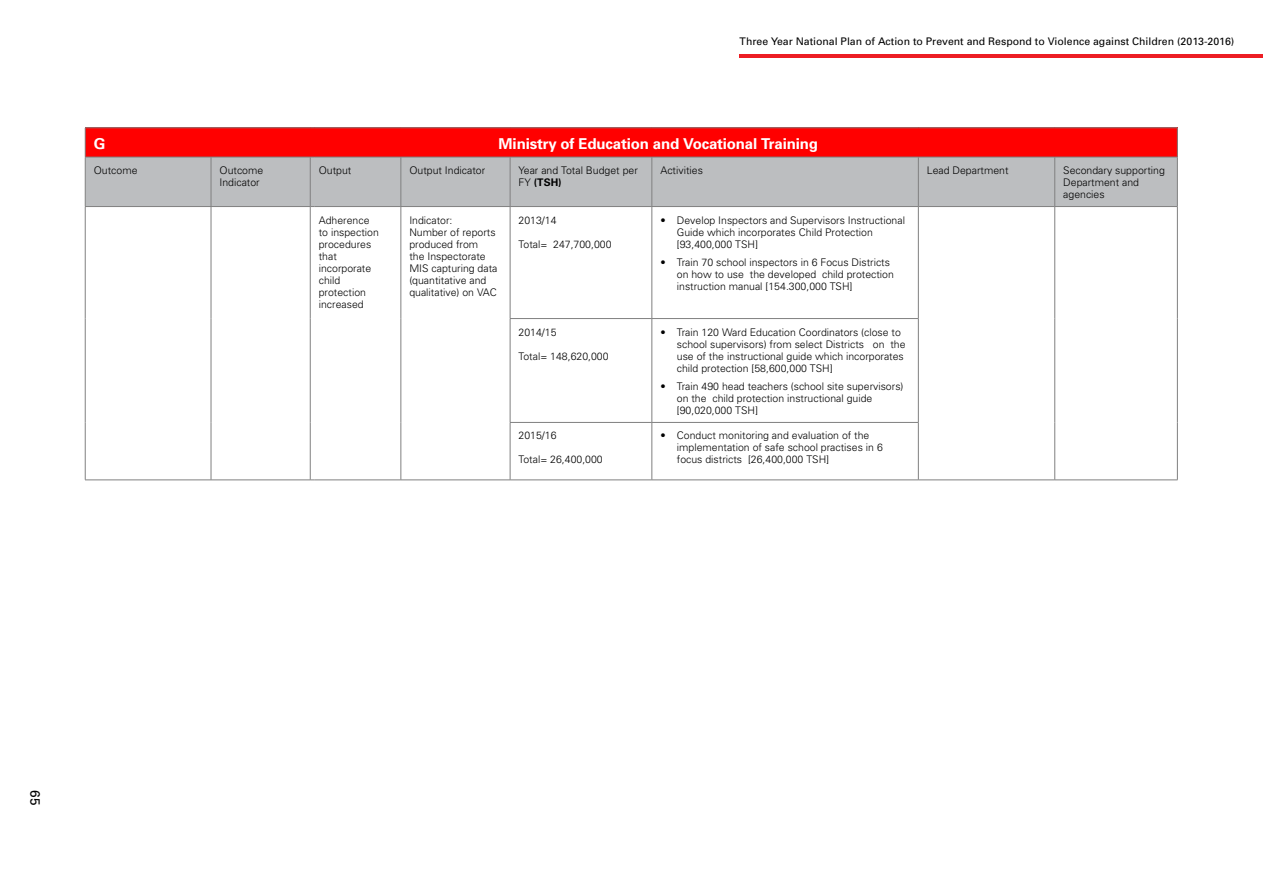
<style>
.page{position:relative;width:1263px;height:893px;background:#fff}
.page>*{position:absolute;margin:0;border:0;box-sizing:border-box;transform-origin:0 0}
.t1{font:700 15px "Univers";letter-spacing:-.01em;color:#fff}
.t2{font:13.5px "Univers";color:#000}
.t3{font:300 10.5px/12px "Univers";color:#000}
.t4{font:10.5px "Univers";color:#000}
.s1{font-weight:700}
</style>
<div class="page">
<hr style="left:740px;top:54px;width:523px;height:4px;background:#ed1d24">
<div style="left:85px;top:128px;width:1092px;height:29px;background:#f00"></div>
<div style="left:86px;top:158px;width:1091px;height:48px;background:#bcbec0"></div>
<svg style="left:85px;top:128px;width:1px;height:29px"></svg>
<svg style="left:1177px;top:128px;width:1px;height:29px"></svg>
<hr style="left:85px;top:127px;width:126px;height:1px;background:#808080">
<hr style="left:211px;top:127px;width:99px;height:1px;background:#808080">
<hr style="left:315px;top:127px;width:86px;height:1px;background:#808080">
<hr style="left:401px;top:127px;width:109px;height:1px;background:#808080">
<hr style="left:510px;top:127px;width:142px;height:1px;background:#808080">
<hr style="left:652px;top:127px;width:266px;height:1px;background:#808080">
<hr style="left:918px;top:127px;width:137px;height:1px;background:#808080">
<hr style="left:1055px;top:127px;width:122px;height:1px;background:#808080">
<hr style="left:85px;top:157px;width:1px;height:49px;background:#808080">
<hr style="left:85px;top:157px;width:126px;height:1px;background:#808080">
<hr style="left:85px;top:206px;width:126px;height:1px;background:#808080">
<hr style="left:211px;top:157px;width:1px;height:49px;background:#808080">
<hr style="left:211px;top:157px;width:99px;height:1px;background:#808080">
<hr style="left:211px;top:206px;width:99px;height:1px;background:#808080">
<hr style="left:310px;top:157px;width:1px;height:49px;background:#808080">
<hr style="left:315px;top:157px;width:86px;height:1px;background:#808080">
<hr style="left:315px;top:206px;width:86px;height:1px;background:#808080">
<hr style="left:401px;top:157px;width:1px;height:49px;background:#808080">
<hr style="left:401px;top:157px;width:109px;height:1px;background:#808080">
<hr style="left:401px;top:206px;width:109px;height:1px;background:#808080">
<hr style="left:510px;top:157px;width:1px;height:49px;background:#808080">
<hr style="left:510px;top:157px;width:142px;height:1px;background:#808080">
<hr style="left:510px;top:206px;width:142px;height:1px;background:#808080">
<hr style="left:652px;top:157px;width:1px;height:49px;background:#808080">
<hr style="left:652px;top:157px;width:266px;height:1px;background:#808080">
<hr style="left:652px;top:206px;width:266px;height:1px;background:#808080">
<hr style="left:918px;top:157px;width:1px;height:49px;background:#808080">
<hr style="left:918px;top:157px;width:137px;height:1px;background:#808080">
<hr style="left:918px;top:206px;width:137px;height:1px;background:#808080">
<hr style="left:1054px;top:157px;width:1px;height:49px;background:#808080">
<hr style="left:1177px;top:157px;width:1px;height:49px;background:#808080">
<hr style="left:1055px;top:157px;width:122px;height:1px;background:#808080">
<hr style="left:1055px;top:206px;width:122px;height:1px;background:#808080">
<hr style="left:85px;top:207px;width:1px;height:112px;background:#808080">
<hr style="left:85px;top:319px;width:1px;height:103px;background:#808080">
<hr style="left:85px;top:422px;width:1px;height:58px;background:#808080">
<hr style="left:211px;top:207px;width:1px;height:112px;background:#808080">
<hr style="left:211px;top:319px;width:1px;height:103px;background:#808080">
<hr style="left:211px;top:422px;width:1px;height:58px;background:#808080">
<hr style="left:310px;top:207px;width:1px;height:112px;background:#808080">
<hr style="left:310px;top:319px;width:1px;height:103px;background:#808080">
<hr style="left:310px;top:422px;width:1px;height:58px;background:#808080">
<hr style="left:401px;top:207px;width:1px;height:112px;background:#808080">
<hr style="left:401px;top:319px;width:1px;height:103px;background:#808080">
<hr style="left:401px;top:422px;width:1px;height:58px;background:#808080">
<hr style="left:510px;top:207px;width:1px;height:111px;background:#808080">
<hr style="left:652px;top:207px;width:1px;height:111px;background:#808080">
<hr style="left:918px;top:207px;width:1px;height:111px;background:#808080">
<hr style="left:918px;top:480px;width:137px;height:1px;background:#808080">
<hr style="left:1054px;top:207px;width:1px;height:112px;background:#808080">
<hr style="left:1054px;top:319px;width:1px;height:103px;background:#808080">
<hr style="left:1054px;top:422px;width:1px;height:58px;background:#808080">
<hr style="left:1177px;top:207px;width:1px;height:112px;background:#808080">
<hr style="left:1177px;top:319px;width:1px;height:103px;background:#808080">
<hr style="left:1177px;top:422px;width:1px;height:58px;background:#808080">
<hr style="left:1055px;top:480px;width:122px;height:1px;background:#808080">
<hr style="left:510px;top:319px;width:1px;height:103px;background:#808080">
<hr style="left:510px;top:318px;width:142px;height:1px;background:#808080">
<hr style="left:652px;top:319px;width:1px;height:103px;background:#808080">
<hr style="left:918px;top:319px;width:1px;height:103px;background:#808080">
<hr style="left:652px;top:318px;width:266px;height:1px;background:#808080">
<hr style="left:85px;top:480px;width:126px;height:1px;background:#808080">
<hr style="left:211px;top:480px;width:99px;height:1px;background:#808080">
<hr style="left:315px;top:480px;width:86px;height:1px;background:#808080">
<hr style="left:401px;top:480px;width:109px;height:1px;background:#808080">
<hr style="left:510px;top:423px;width:1px;height:57px;background:#808080">
<hr style="left:510px;top:422px;width:142px;height:1px;background:#808080">
<hr style="left:510px;top:480px;width:142px;height:1px;background:#808080">
<hr style="left:652px;top:423px;width:1px;height:57px;background:#808080">
<hr style="left:918px;top:423px;width:1px;height:57px;background:#808080">
<hr style="left:652px;top:422px;width:266px;height:1px;background:#808080">
<hr style="left:652px;top:480px;width:266px;height:1px;background:#808080">
<p class="t4" style="left:740px;top:34px;width:496px">Three Year National Plan of Action to Prevent and Respond to Violence against Children (2013-2016)</p>
<h1 class="t1" style="left:94px;top:134px;width:13px">G</h1>
<h1 class="t1" style="left:499px;top:134px;width:321px">Ministry of Education and Vocational Training</h1>
<p class="t3" style="left:94px;top:164px;width:45px">Outcome</p>
<p class="t3" style="left:219px;top:164px;width:45px">Outcome<br>Indicator</p>
<p class="t3" style="left:319px;top:164px;width:34px">Output</p>
<p class="t3" style="left:409px;top:164px;width:77px">Output Indicator</p>
<p class="t3" style="left:519px;top:164px;width:121px">Year and Total Budget per<br>FY <span class="s1">(TSH)</span></p>
<p class="t3" style="left:660px;top:164px;width:44px">Activities</p>
<p class="t3" style="left:927px;top:164px;width:83px">Lead Department</p>
<p class="t3" style="left:1063px;top:164px;width:103px">Secondary supporting<br>Department and agencies</p>
<p class="t3" style="left:319px;top:214px;width:62px">Adherence to inspection procedures that incorporate child protection increased</p>
<p class="t3" style="left:409px;top:214px;width:90px">Indicator:<br>Number of reports produced from<br>the Inspectorate<br>MIS capturing data (quantitative and qualitative) on VAC</p>
<p class="t3" style="left:519px;top:214px;width:39px">2013/14</p>
<p class="t3" style="left:677px;top:214px;width:230px;text-indent:-16px">• Develop Inspectors and Supervisors Instructional<br>Guide which incorporates Child Protection [93,400,000 TSH]</p>
<p class="t3" style="left:677px;top:256px;width:219px;text-indent:-16px">• Train 70 school inspectors in 6 Focus Districts on how to use the developed child protection instruction manual [154.300,000 TSH]</p>
<p class="t3" style="left:519px;top:238px;width:94px">Total= 247,700,000</p>
<p class="t3" style="left:519px;top:326px;width:39px">2014/15</p>
<p class="t3" style="left:519px;top:350px;width:92px">Total= 148,620,000</p>
<p class="t3" style="left:519px;top:429px;width:39px">2015/16</p>
<p class="t3" style="left:519px;top:453px;width:86px">Total= 26,400,000</p>
<p class="t3" style="left:677px;top:326px;width:230px;text-indent:-16px">• Train 120 Ward Education Coordinators (close to school supervisors) from select Districts on the use of the instructional guide which incorporates child protection [58,600,000 TSH]</p>
<p class="t3" style="left:677px;top:380px;width:228px;text-indent:-16px">• Train 490 head teachers (school site supervisors) on the child protection instructional guide [90,020,000 TSH]</p>
<p class="t3" style="left:677px;top:429px;width:207px;text-indent:-16px">• Conduct monitoring and evaluation of the implementation of safe school practises in 6 focus districts [26,400,000 TSH]</p>
<p class="t2" style="left:44px;top:790px;width:17px;rotate:90deg">65</p>
</div>
